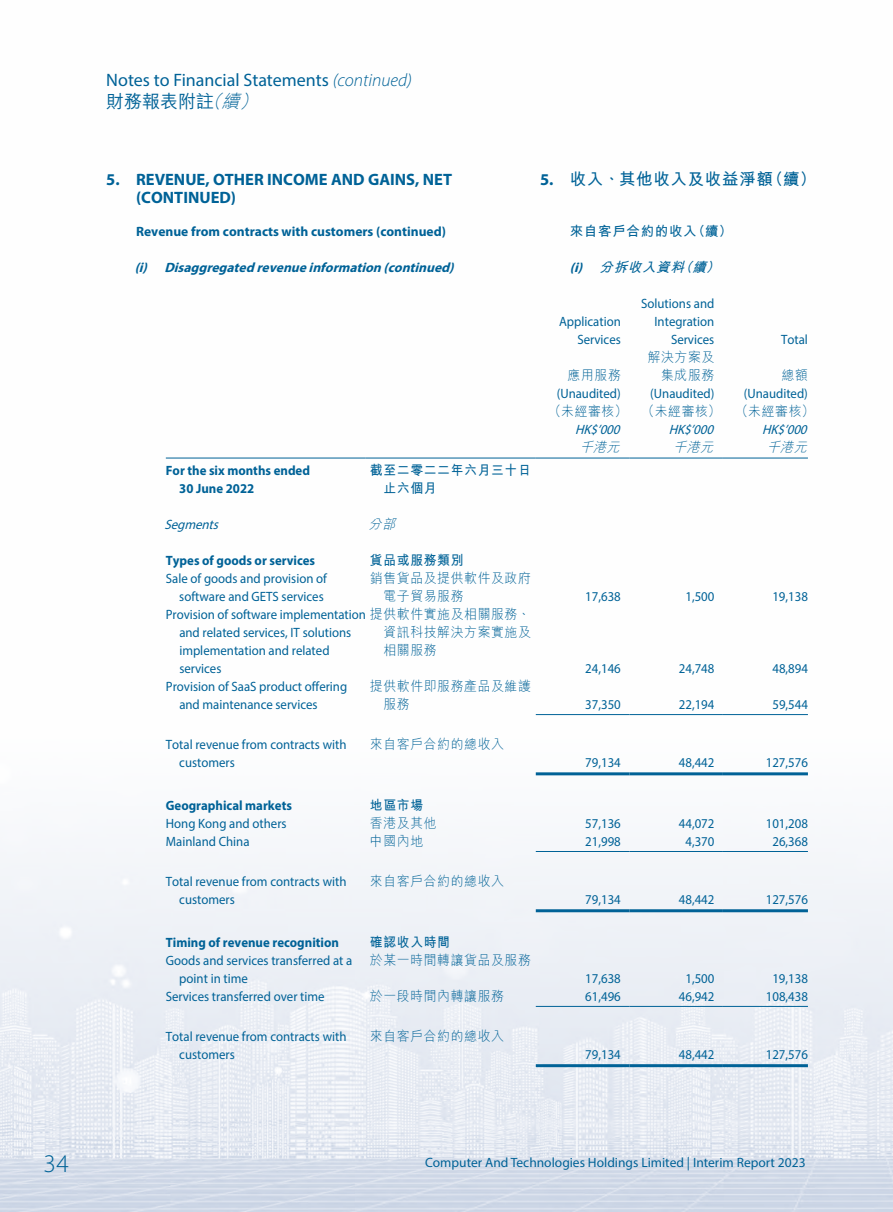
<style>
.page{position:relative;width:893px;height:1212px;background:#fff}
.page>*{position:absolute;margin:0;border:0;box-sizing:border-box;transform-origin:0 0}
.t1{font:300 25.5px "Myriad Pro";color:#006297}
.t2{font:18px "Myriad Pro";color:#006297}
.t3{font:500 18px "M Hei HK";color:#006297}
.t4{font:700 16.5px/18px "Myriad Pro";color:#006297}
.t5{font:700 16.5px "M Hei HK";letter-spacing:.04em;color:#006297}
.t6{font:13.5px/18px "Myriad Pro";color:#006297;scale:.95 1}
.t7{font:300 13.5px/18px "M Hei HK";letter-spacing:.05em;color:#006297;scale:.95 1}
.t8{font:700 13.5px/18px "Myriad Pro";color:#006297;scale:.95 1}
.t9{font:13.5px "Myriad Pro";color:#006297}
.t10{font:italic 700 13.5px "Myriad Pro";color:#006297}
.t11{font:700 13.5px "Myriad Pro";color:#006297}
.t12{font:700 13.5px/18px "M Hei HK";letter-spacing:.05em;color:#006297;scale:.95 1}
.t13{font:italic 13.5px "Myriad Pro";color:#006297;scale:.95 1}
.t14{font:700 13.5px "M Hei HK";letter-spacing:.05em;color:#006297}
.t15{font:italic 700 13.5px "M Hei HK";color:#006297}
.t16{font:italic 300 13.5px "M Hei HK";color:#006297;scale:.95 1}
.s1{font-weight:300;font-style:italic}
.s2{font-family:"M Hei HK";font-weight:300}
.s3{font-family:"Myriad Pro"}
</style>
<div class="page">
<img style="left:0;top:457px;width:893px;height:755px">
<hr style="left:166px;top:458px;width:200px;height:1px;background:#006297">
<hr style="left:366px;top:458px;width:170px;height:1px;background:#006297">
<hr style="left:536px;top:458px;width:93px;height:1px;background:#006297">
<hr style="left:629px;top:458px;width:94px;height:1px;background:#006297">
<hr style="left:723px;top:458px;width:85px;height:1px;background:#006297">
<hr style="left:536px;top:714px;width:93px;height:1px;background:#006297">
<hr style="left:629px;top:714px;width:94px;height:1px;background:#006297">
<hr style="left:723px;top:714px;width:85px;height:1px;background:#006297">
<hr style="left:536px;top:772px;width:93px;height:3px;background:#006297">
<hr style="left:629px;top:772px;width:94px;height:3px;background:#006297">
<hr style="left:723px;top:772px;width:85px;height:3px;background:#006297">
<hr style="left:536px;top:851px;width:93px;height:1px;background:#006297">
<hr style="left:629px;top:851px;width:94px;height:1px;background:#006297">
<hr style="left:723px;top:851px;width:85px;height:1px;background:#006297">
<hr style="left:536px;top:909px;width:93px;height:3px;background:#006297">
<hr style="left:629px;top:909px;width:94px;height:3px;background:#006297">
<hr style="left:723px;top:909px;width:85px;height:3px;background:#006297">
<hr style="left:536px;top:1006px;width:93px;height:1px;background:#006297">
<hr style="left:629px;top:1006px;width:94px;height:1px;background:#006297">
<hr style="left:723px;top:1006px;width:85px;height:1px;background:#006297">
<hr style="left:536px;top:1064px;width:93px;height:3px;background:#006297">
<hr style="left:629px;top:1064px;width:94px;height:3px;background:#006297">
<hr style="left:723px;top:1064px;width:85px;height:3px;background:#006297">
<h2 class="t2" style="left:106px;top:69px;width:307px">Notes to Financial Statements <span class="s1">(continued)</span></h2>
<h2 class="t3" style="left:106px;top:88px;width:157px">財務報表附註<span class="s1">（續）</span></h2>
<p class="t4" style="left:136px;top:170px;width:317px;text-indent:-30px">5. REVENUE, OTHER INCOME AND GAINS, NET (CONTINUED)</p>
<p class="t11" style="left:136px;top:223px;width:311px">Revenue from contracts with customers (continued)</p>
<p class="t10" style="left:135px;top:259px;width:325px">(i) Disaggregatedrevenueinformation(continued)</p>
<p class="t8" style="left:179px;top:461px;width:139px;text-indent:-13px">For the six months ended<br>30 June 2022</p>
<p class="t12" style="left:383px;top:460px;width:157px;text-indent:-13px">截至二零二二年六月三十日止六個月</p>
<p class="t13" style="left:164px;top:516px;width:62px">Segments</p>
<p class="t16" style="left:369px;top:517px;width:33px">分部</p>
<p class="t8" style="left:166px;top:551px;width:159px">Types of goods or services</p>
<p class="t12" style="left:370px;top:550px;width:100px">貨品或服務類別</p>
<p class="t6" style="left:166px;top:569px;width:171px;text-align:right">Sale of goods and provision of software and GETS services</p>
<p class="t7" style="left:383px;top:568px;width:157px;text-indent:-13px">銷售貨品及提供軟件及政府電子貿易服務</p>
<p class="t6" style="left:179px;top:605px;width:371px;text-indent:-13px">Provision of software implementation <span class="s2">提供軟件實施及相關服務、</span>and related services, IT solutions<br>implementation and related<br>services</p>
<p class="t7" style="left:383px;top:622px;width:157px">資訊科技解決方案實施及相關服務</p>
<p class="t6" style="left:179px;top:677px;width:178px;text-indent:-13px">Provision of SaaS product offering and maintenance services</p>
<p class="t7" style="left:383px;top:676px;width:157px;text-indent:-13px">提供軟件即服務產品及維護服務</p>
<p class="t5" style="left:540px;top:167px;width:278px"><span class="s3">5.</span> 收入、其他收入及收益淨額（續）</p>
<p class="t14" style="left:570px;top:221px;width:164px">來自客戶合約的收入（續）</p>
<p class="t15" style="left:570px;top:257px;width:156px"><span class="s3">(i)</span> 分拆收入資料（續）</p>
<p class="t6" style="left:559px;top:312px;width:67px;text-align:right">Application<br>Services</p>
<p class="t7" style="left:568px;top:366px;width:58px">應用服務</p>
<p class="t6" style="left:641px;top:294px;width:79px;text-align:right">Solutions and<br>Integration<br>Services</p>
<p class="t7" style="left:648px;top:348px;width:72px;text-align:right">解決方案及集成服務</p>
<p class="t6" style="left:781px;top:330px;width:30px">Total</p>
<p class="t7" style="left:782px;top:366px;width:29px">總額</p>
<p class="t6" style="left:557px;top:384px;width:69px">(Unaudited)</p>
<p class="t6" style="left:650px;top:384px;width:69px">(Unaudited)</p>
<p class="t6" style="left:744px;top:384px;width:69px">(Unaudited)</p>
<p class="t7" style="left:548px;top:402px;width:281px">（未經審核） （未經審核） （未經審核）</p>
<p class="t13" style="left:575px;top:421px;width:53px">HK$’000</p>
<p class="t13" style="left:669px;top:421px;width:53px">HK$’000</p>
<p class="t13" style="left:762px;top:421px;width:53px">HK$’000</p>
<p class="t16" style="left:580px;top:440px;width:47px">千港元</p>
<p class="t16" style="left:673px;top:440px;width:47px">千港元</p>
<p class="t16" style="left:767px;top:440px;width:47px">千港元</p>
<p class="t6" style="left:585px;top:587px;width:39px">17,638</p>
<p class="t6" style="left:685px;top:587px;width:32px">1,500</p>
<p class="t6" style="left:772px;top:587px;width:39px">19,138</p>
<p class="t6" style="left:585px;top:659px;width:39px">24,146</p>
<p class="t6" style="left:679px;top:659px;width:39px">24,748</p>
<p class="t6" style="left:772px;top:659px;width:39px">48,894</p>
<p class="t6" style="left:585px;top:695px;width:39px">37,350</p>
<p class="t6" style="left:679px;top:695px;width:39px">22,194</p>
<p class="t6" style="left:772px;top:695px;width:39px">59,544</p>
<p class="t6" style="left:179px;top:735px;width:177px;text-indent:-13px">Total revenue from contracts with customers</p>
<p class="t7" style="left:370px;top:735px;width:143px">來自客戶合約的總收入</p>
<p class="t6" style="left:585px;top:753px;width:39px">79,134</p>
<p class="t6" style="left:679px;top:753px;width:39px">48,442</p>
<p class="t6" style="left:766px;top:753px;width:46px">127,576</p>
<p class="t8" style="left:166px;top:796px;width:134px">Geographical markets</p>
<p class="t12" style="left:370px;top:794px;width:58px">地區市場</p>
<p class="t6" style="left:166px;top:814px;width:129px">Hong Kong and others</p>
<p class="t7" style="left:370px;top:813px;width:72px">香港及其他</p>
<p class="t6" style="left:585px;top:814px;width:39px">57,136</p>
<p class="t6" style="left:679px;top:814px;width:39px">44,072</p>
<p class="t6" style="left:766px;top:814px;width:46px">101,208</p>
<p class="t6" style="left:166px;top:832px;width:90px">Mainland China</p>
<p class="t7" style="left:370px;top:831px;width:58px">中國內地</p>
<p class="t6" style="left:585px;top:832px;width:39px">21,998</p>
<p class="t6" style="left:685px;top:832px;width:32px">4,370</p>
<p class="t6" style="left:772px;top:832px;width:39px">26,368</p>
<p class="t6" style="left:179px;top:872px;width:177px;text-indent:-13px">Total revenue from contracts with customers</p>
<p class="t7" style="left:370px;top:872px;width:143px">來自客戶合約的總收入</p>
<p class="t6" style="left:585px;top:890px;width:39px">79,134</p>
<p class="t6" style="left:679px;top:890px;width:39px">48,442</p>
<p class="t6" style="left:766px;top:890px;width:46px">127,576</p>
<p class="t8" style="left:166px;top:932px;width:184px">Timing of revenue recognition</p>
<p class="t12" style="left:370px;top:931px;width:86px">確認收入時間</p>
<p class="t6" style="left:179px;top:951px;width:184px;text-indent:-13px">Goods and services transferred at a point in time</p>
<p class="t7" style="left:370px;top:950px;width:171px">於某一時間轉讓貨品及服務</p>
<p class="t6" style="left:585px;top:969px;width:39px">17,638</p>
<p class="t6" style="left:685px;top:969px;width:32px">1,500</p>
<p class="t6" style="left:772px;top:969px;width:39px">19,138</p>
<p class="t6" style="left:166px;top:987px;width:169px">Services transferred over time</p>
<p class="t7" style="left:370px;top:986px;width:143px">於一段時間內轉讓服務</p>
<p class="t6" style="left:585px;top:987px;width:39px">61,496</p>
<p class="t6" style="left:679px;top:987px;width:39px">46,942</p>
<p class="t6" style="left:766px;top:987px;width:46px">108,438</p>
<p class="t6" style="left:179px;top:1027px;width:177px;text-indent:-13px">Total revenue from contracts with customers</p>
<p class="t7" style="left:370px;top:1027px;width:143px">來自客戶合約的總收入</p>
<p class="t6" style="left:585px;top:1045px;width:39px">79,134</p>
<p class="t6" style="left:679px;top:1045px;width:39px">48,442</p>
<p class="t6" style="left:766px;top:1045px;width:46px">127,576</p>
<h1 class="t1" style="left:44px;top:1148px;width:27px">34</h1>
<p class="t9" style="left:425px;top:1154px;width:382px">Computer And Technologies Holdings Limited | Interim Report 2023</p>
</div>
